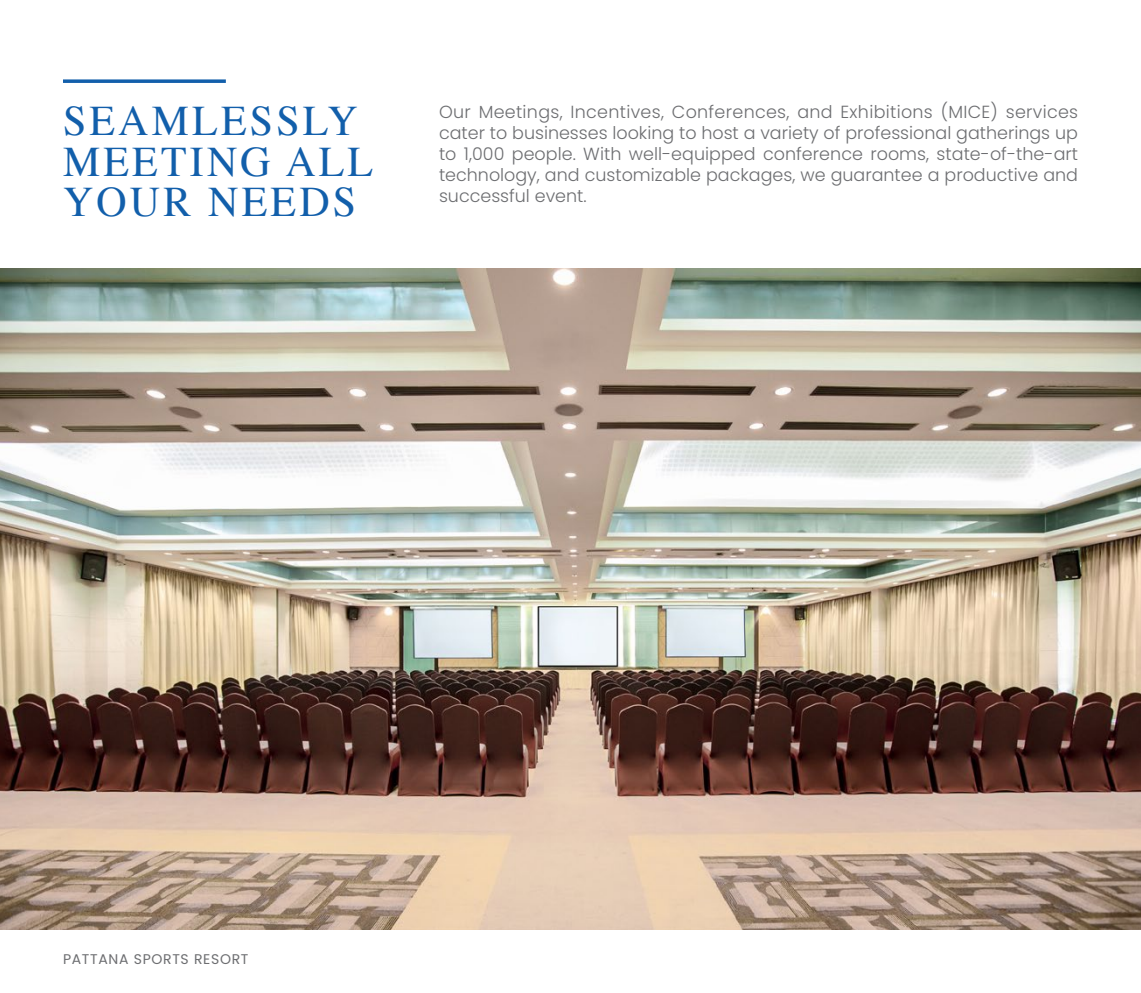
<style>
.page{position:relative;width:1141px;height:993px;background:#fff}
.page>*{position:absolute;margin:0;border:0;box-sizing:border-box;transform-origin:0 0}
.t1{font:42px/40.2px "Times";letter-spacing:.075em;color:#125fab}
.t2{font:300 17.5px/21px "Poppins";color:#6d6e71;text-align:justify}
.t3{font:14px "Poppins";letter-spacing:.05em;color:#6d6e71}
</style>
<div class="page">
<img style="left:0;top:268px;width:1141px;height:661px">
<svg style="left:63px;top:79px;width:163px;height:4px"></svg>
<h1 class="t1" style="left:63px;top:97px;width:312px">SEAMLESSLY<br>MEETING ALL<br>YOUR NEEDS</h1>
<p class="t2" style="left:439px;top:102px;width:641px">Our Meetings, Incentives, Conferences, and Exhibitions (MICE) services cater to businesses looking to host a variety of professional gatherings up to 1,000 people. With well-equipped conference rooms, state-of-the-art technology, and customizable packages, we guarantee a productive and successful event.</p>
<p class="t3" style="left:63px;top:950px;width:187px">PATTANA SPORTS RESORT</p>
</div>
